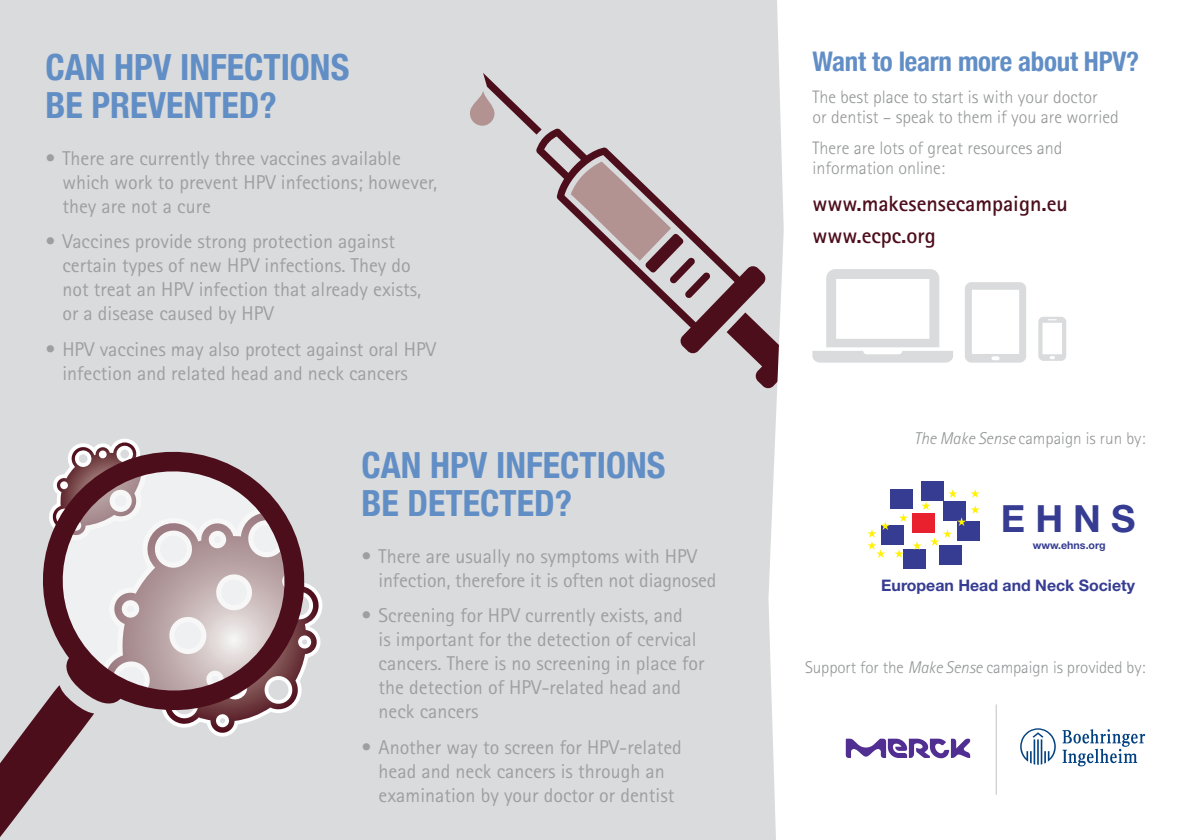
<style>
.page{position:relative;width:1191px;height:840px;background:#fff}
.page>*{position:absolute;margin:0;border:0;box-sizing:border-box;transform-origin:0 0}
.t1{font:700 37.4px "Helvetica Neue";color:#353c92}
.t2{font:700 condensed 36px/38px "Helvetica Neue";color:#628ec6}
.t3{font:700 condensed 27px "Helvetica Neue";letter-spacing:-.01em;color:#628ec6}
.t4{font:700 22px/31.4px "Rotis Sans Serif";color:#4d0e1c}
.t5{font:20px/24px "Rotis Sans Serif";color:#9d9fa2}
.t6{font:300 18px/20px "Rotis Sans Serif";color:#939596}
.t7{font:300 17px "Rotis Sans Serif";letter-spacing:-.005em;color:#939596}
.t8{font:700 15.8px "Helvetica Neue";color:#353c92}
.t9{font:700 10.6px "Helvetica Neue";color:#353c92}
.s1{font-style:italic}
</style>
<div class="page">
<div style="left:0;top:0;width:1191px;height:839px;background:#d9dbdc"></div>
<svg style="left:470px;top:73px;width:298px;height:316px"></svg>
<svg style="left:0;top:718px;width:251px;height:119px"></svg>
<svg style="left:34px;top:438px;width:287px;height:283px"></svg>
<div style="left:768px;top:0;width:423px;height:839px;background:#fff"></div>
<svg style="left:812px;top:269px;width:141px;height:93px"></svg>
<svg style="left:1038px;top:316px;width:28px;height:44px"></svg>
<svg style="left:964px;top:282px;width:62px;height:80px"></svg>
<div style="left:921px;top:481px;width:22px;height:19px;background:#353c92"></div>
<div style="left:903px;top:549px;width:23px;height:20px;background:#353c92"></div>
<div style="left:939px;top:545px;width:23px;height:20px;background:#353c92"></div>
<svg style="left:867px;top:489px;width:113px;height:68px;background:#bbb0c3"></svg>
<svg style="left:1020px;top:727px;width:125px;height:39px;background:#c7d4e3"></svg>
<hr style="left:995px;top:704px;width:1px;height:90px;background:#c3c2c1">
<svg style="left:845px;top:738px;width:125px;height:19px;background:#9985bf"></svg>
<h2 class="t2" style="left:45px;top:46px;width:305px">CAN HPV INFECTIONS<br>BE PREVENTED?</h2>
<p class="t5" style="left:62px;top:146px;width:376px;text-indent:-17px">• There are currently three vaccines available which work to prevent HPV infections; however, they are not a cure</p>
<p class="t5" style="left:62px;top:229px;width:360px;text-indent:-17px">• Vaccines provide strong protection against certain types of new HPV infections. They do not treat an HPV infection that already exists, or a disease caused by HPV</p>
<p class="t5" style="left:45px;top:336px;width:392px;text-align:center">• HPV vaccines may also protect against oral HPV infection and related head and neck cancers</p>
<h2 class="t2" style="left:361px;top:443px;width:305px">CAN HPV INFECTIONS<br>BE DETECTED?</h2>
<p class="t5" style="left:378px;top:543px;width:339px;text-indent:-17px">• There are usually no symptoms with HPV infection, therefore it is often not diagnosed</p>
<p class="t5" style="left:378px;top:602px;width:327px;text-indent:-17px">• Screening for HPV currently exists, and<br>is important for the detection of cervical cancers. There is no screening in place for the detection of HPV-related head and neck cancers</p>
<p class="t5" style="left:361px;top:734px;width:322px;text-align:center">• Another way to screen for HPV-related head and neck cancers is through an examination by your doctor or dentist</p>
<h3 class="t3" style="left:812px;top:39px;width:328px">Want to learn more about HPV?</h3>
<p class="t6" style="left:812px;top:87px;width:308px">The best place to start is with your doctor<br>or dentist – speak to them if you are worried</p>
<p class="t6" style="left:812px;top:138px;width:251px">There are lots of great resources and information online:</p>
<p class="t4" style="left:812px;top:187px;width:257px">www.makesensecampaign.eu www.ecpc.org</p>
<p class="t7" style="left:914px;top:428px;width:233px"><span class="s1">The Make Sense</span> campaign is run by:</p>
<h1 class="t1" style="left:1001px;top:495px;width:136px">EHNS</h1>
<p class="t9" style="left:1032px;top:538px;width:75px">www.ehns.org</p>
<p class="t8" style="left:881px;top:575px;width:255px">European Head and Neck Society</p>
<p class="t7" style="left:805px;top:657px;width:342px">Support for the <span class="s1">Make Sense</span> campaign is provided by:</p>
</div>
